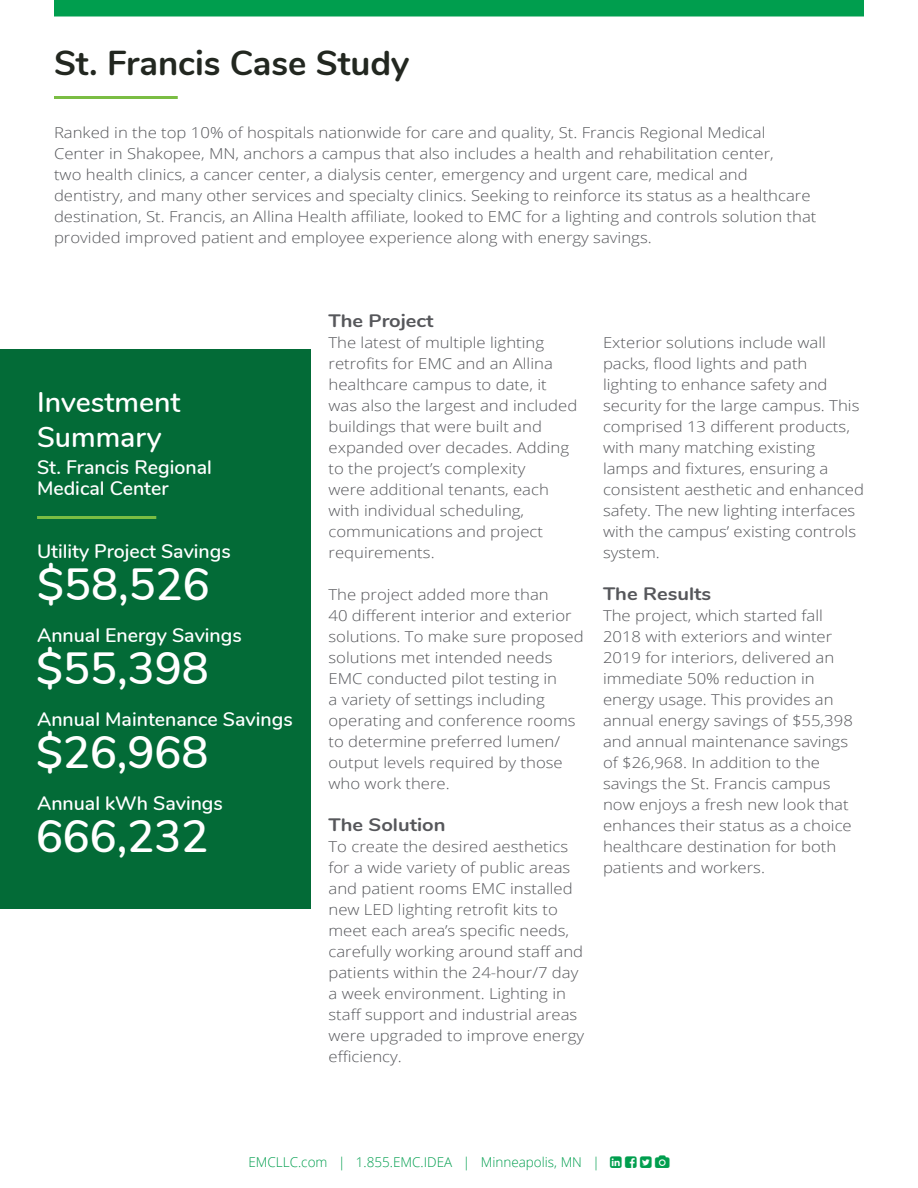
<style>
.page{position:relative;width:918px;height:1188px;background:#fff}
.page>*{position:absolute;margin:0;border:0;box-sizing:border-box;transform-origin:0 0}
.t1{font:600 45px "Nunito";color:#fff}
.t2{font:700 34.5px "Nunito";color:#222720}
.t3{font:600 28.5px "Nunito";color:#fff}
.t4{font:600 19.5px/21px "Nunito";color:#fff}
.t5{font:700 18px "Nunito";color:#56575b;scale:1.12 1}
.t6{font:300 15px/21px "Open Sans";color:#56575b;scale:1.11 1}
.t7{font:300 13.5px "Open Sans";color:#009e4e}
</style>
<div class="page">
<hr style="left:54px;top:96px;width:124px;height:3px;background:#7abd43">
<div style="left:54px;top:0;width:810px;height:16px;background:#009e4e"></div>
<div style="left:0;top:350px;width:310px;height:559px;background:#036b37"></div>
<hr style="left:37px;top:516px;width:119px;height:3px;background:#7abd43">
<p class="t2" style="left:54px;top:38px;width:357px">St. Francis Case Study</p>
<p class="t6" style="left:54px;top:122px;width:688px">Ranked in the top 10% of hospitals nationwide for care and quality, St. Francis Regional Medical Center in Shakopee, MN, anchors a campus that also includes a health and rehabilitation center,<br>two health clinics, a cancer center, a dialysis center, emergency and urgent care, medical and dentistry, and many other services and specialty clinics. Seeking to reinforce its status as a healthcare destination, St. Francis, an Allina Health affiliate, looked to EMC for a lighting and controls solution that provided improved patient and employee experience along with energy savings.</p>
<p class="t3" style="left:37px;top:381px;width:145px">Investment</p>
<p class="t3" style="left:37px;top:416px;width:126px">Summary</p>
<p class="t4" style="left:37px;top:456px;width:176px">St. Francis Regional<br>Medical Center</p>
<p class="t4" style="left:37px;top:540px;width:195px">Utility Project Savings</p>
<p class="t1" style="left:37px;top:551px;width:174px">$58,526</p>
<p class="t4" style="left:37px;top:624px;width:206px">Annual Energy Savings</p>
<p class="t1" style="left:36px;top:635px;width:174px">$55,398</p>
<p class="t4" style="left:37px;top:708px;width:257px">Annual Maintenance Savings</p>
<p class="t1" style="left:36px;top:719px;width:174px">$26,968</p>
<p class="t4" style="left:37px;top:792px;width:187px">Annual kWh Savings</p>
<p class="t1" style="left:36px;top:803px;width:174px">666,232</p>
<p class="t5" style="left:328px;top:307px;width:95px">The Project</p>
<p class="t6" style="left:328px;top:332px;width:226px">The latest of multiple lighting retrofits for EMC and an Allina healthcare campus to date, it was also the largest and included buildings that were built and expanded over decades. Adding to the project’s complexity<br>were additional tenants, each with individual scheduling, communications and project requirements.</p>
<p class="t6" style="left:328px;top:584px;width:231px">The project added more than<br>40 different interior and exterior solutions. To make sure proposed solutions met intended needs<br>EMC conducted pilot testing in<br>a variety of settings including operating and conference rooms to determine preferred lumen/ output levels required by those who work there.</p>
<p class="t5" style="left:328px;top:811px;width:106px">The Solution</p>
<p class="t6" style="left:328px;top:836px;width:232px">To create the desired aesthetics for a wide variety of public areas and patient rooms EMC installed new LED lighting retrofit kits to meet each area’s specific needs, carefully working around staff and patients within the 24-hour/7 day a week environment. Lighting in staff support and industrial areas were upgraded to improve energy efficiency.</p>
<p class="t6" style="left:603px;top:332px;width:237px">Exterior solutions include wall packs, flood lights and path lighting to enhance safety and security for the large campus. This comprised 13 different products, with many matching existing<br>lamps and fixtures, ensuring a consistent aesthetic and enhanced safety. The new lighting interfaces with the campus’ existing controls system.</p>
<p class="t5" style="left:603px;top:580px;width:98px">The Results</p>
<p class="t6" style="left:603px;top:605px;width:227px">The project, which started fall<br>2018 with exteriors and winter<br>2019 for interiors, delivered an immediate 50% reduction in energy usage. This provides an annual energy savings of $55,398 and annual maintenance savings of $26,968. In addition to the savings the St. Francis campus now enjoys a fresh new look that enhances their status as a choice healthcare destination for both patients and workers.</p>
<p class="t7" style="left:248px;top:1153px;width:353px">EMCLLC.com | 1.855.EMC.IDEA | Minneapolis, MN |</p>
</div>
